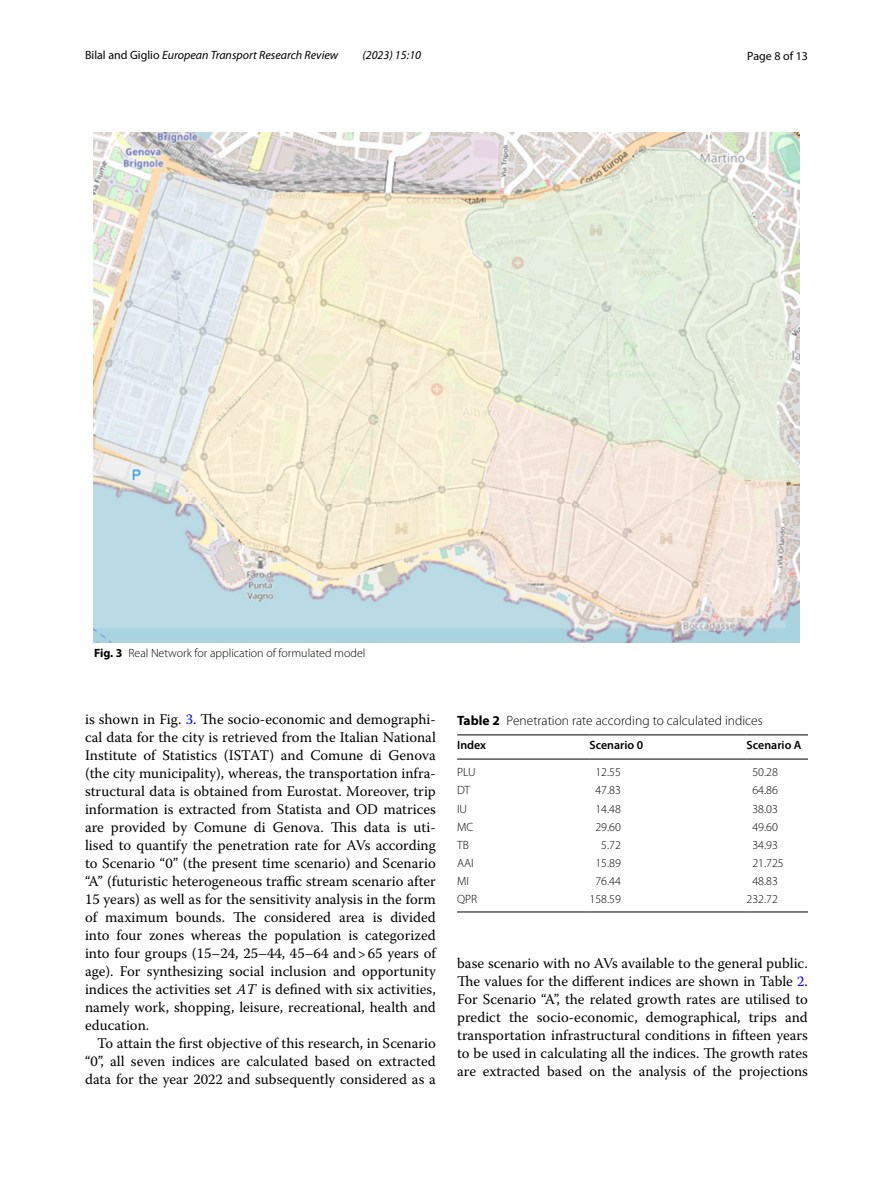
<style>
.page{position:relative;width:893px;height:1187px;background:#fff}
.page>*{position:absolute;margin:0;border:0;box-sizing:border-box;transform-origin:0 0}
.t1{font:14.7px/18px "Warnock Pro";color:#000;text-align:justify}
.t2{font:300 13.5px "Myriad Pro";color:#000}
.t3{font:300 12px "Myriad Pro";color:#000}
.t4{font:italic 12px "Myriad Pro";color:#000}
.t5{font:600 12px "Myriad Pro";color:#000}
.t6{font:12px "Myriad Pro";color:#000}
.s1{font-style:normal}
.s2{font-weight:700}
.s3{color:#00f}
.s4{font-family:"Warnock Pro It 96"}
</style>
<div class="page">
<img style="left:94px;top:133px;width:705px;height:509px">
<hr style="left:457px;top:734px;width:132px;height:1px;background:#000">
<hr style="left:457px;top:758px;width:132px;height:1px;background:#000">
<hr style="left:589px;top:734px;width:158px;height:1px;background:#000">
<hr style="left:589px;top:758px;width:158px;height:1px;background:#000">
<hr style="left:747px;top:734px;width:61px;height:1px;background:#000">
<hr style="left:747px;top:758px;width:61px;height:1px;background:#000">
<hr style="left:457px;top:911px;width:132px;height:1px;background:#000">
<hr style="left:589px;top:911px;width:158px;height:1px;background:#000">
<hr style="left:747px;top:911px;width:61px;height:1px;background:#000">
<p class="t4" style="left:85px;top:48px;width:255px"><span class="s1">Bilal and Giglio</span> European Transport Research Review</p>
<p class="t4" style="left:362px;top:48px;width:60px">(2023) 15:10</p>
<p class="t6" style="left:747px;top:48px;width:62px">Page 8 of 13</p>
<p class="t3" style="left:94px;top:646px;width:273px"><span class="s2">Fig. 3</span> Real Network for application of formulated model</p>
<p class="t1" style="left:85px;top:710px;width:352px">is shown in Fig. <span class="s3">3</span>. The socio-economic and demographi&shy;cal data for the city is retrieved from the Italian National Institute of Statistics (ISTAT) and Comune di Genova (the city municipality), whereas, the transportation infra&shy;structural data is obtained from Eurostat. Moreover, trip information is extracted from Statista and OD matrices are provided by Comune di Genova. This data is uti&shy;lised to quantify the penetration rate for AVs according to Scenario “0” (the present time scenario) and Scenario “A” (futuristic heterogeneous traffic stream scenario after 15 years) as well as for the sensitivity analysis in the form of maximum bounds. The considered area is divided into four zones whereas the population is categorized into four groups (15–24, 25–44, 45–64 and&gt;65 years of age). For synthesizing social inclusion and opportunity indices the activities set <span class="s4">AT</span> is defined with six activities, namely work, shopping, leisure, recreational, health and education.</p>
<p class="t1" style="left:85px;top:1034px;width:352px;text-indent:12px">To attain the first objective of this research, in Scenario “0”, all seven indices are calculated based on extracted data for the year 2022 and subsequently considered as a</p>
<p class="t2" style="left:457px;top:713px;width:307px"><span class="s2">Table 2</span> Penetration rate according to calculated indices</p>
<p class="t5" style="left:457px;top:737px;width:31px">Index</p>
<p class="t5" style="left:589px;top:737px;width:55px">Scenario 0</p>
<p class="t5" style="left:747px;top:737px;width:56px">Scenario A</p>
<p class="t3" style="left:457px;top:765px;width:20px">PLU</p>
<p class="t3" style="left:595px;top:765px;width:27px">12.55</p>
<p class="t3" style="left:752px;top:765px;width:27px">50.28</p>
<p class="t3" style="left:457px;top:783px;width:15px">DT</p>
<p class="t3" style="left:595px;top:783px;width:27px">47.83</p>
<p class="t3" style="left:752px;top:783px;width:27px">64.86</p>
<p class="t3" style="left:457px;top:801px;width:12px">IU</p>
<p class="t3" style="left:595px;top:801px;width:27px">14.48</p>
<p class="t3" style="left:752px;top:801px;width:27px">38.03</p>
<p class="t3" style="left:457px;top:820px;width:18px">MC</p>
<p class="t3" style="left:595px;top:820px;width:27px">29.60</p>
<p class="t3" style="left:752px;top:820px;width:27px">49.60</p>
<p class="t3" style="left:457px;top:838px;width:13px">TB</p>
<p class="t3" style="left:601px;top:838px;width:21px">5.72</p>
<p class="t3" style="left:752px;top:838px;width:27px">34.93</p>
<p class="t3" style="left:457px;top:856px;width:18px">AAI</p>
<p class="t3" style="left:595px;top:856px;width:27px">15.89</p>
<p class="t3" style="left:752px;top:856px;width:33px">21.725</p>
<p class="t3" style="left:457px;top:874px;width:13px">MI</p>
<p class="t3" style="left:595px;top:874px;width:27px">76.44</p>
<p class="t3" style="left:752px;top:874px;width:27px">48.83</p>
<p class="t3" style="left:457px;top:892px;width:22px">QPR</p>
<p class="t3" style="left:589px;top:892px;width:33px">158.59</p>
<p class="t3" style="left:747px;top:892px;width:33px">232.72</p>
<p class="t1" style="left:457px;top:954px;width:352px">base scenario with no AVs available to the general public.<br>The values for the different indices are shown in Table <span class="s3">2</span>.<br>For Scenario “A”, the related growth rates are utilised to predict the socio-economic, demographical, trips and transportation infrastructural conditions in fifteen years to be used in calculating all the indices. The growth rates are extracted based on the analysis of the projections</p>
</div>
